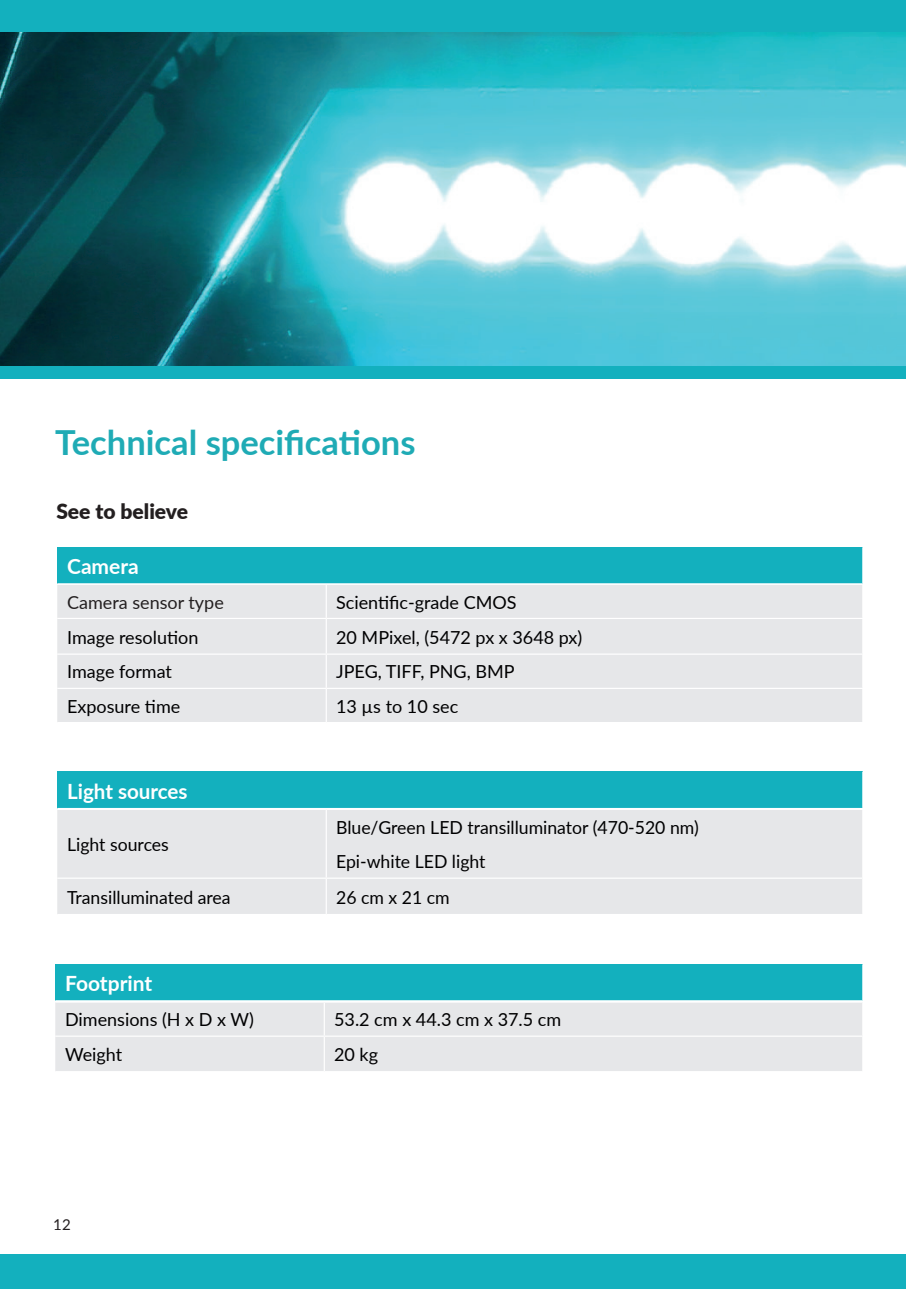
<style>
.page{position:relative;width:906px;height:1289px;background:#fff}
.page>*{position:absolute;margin:0;border:0;box-sizing:border-box;transform-origin:0 0}
.t1{font:700 34.5px "Lato";color:#1fabb5}
.t2{font:700 21px "Lato";color:#fff}
.t3{font:900 21px "Lato";color:#231f20}
.t4{font:18px/34.2px "Lato";color:#000001}
.t5{font:18px "Lato";color:#231f20}
.t6{font:15px "Lato";color:#231f20}
</style>
<div class="page">
<div style="left:0;top:0;width:906px;height:34px;background:#13b0be"></div>
<div style="left:0;top:1254px;width:906px;height:34px;background:#13b0be"></div>
<div style="left:0;top:366px;width:906px;height:12px;background:#13b0be"></div>
<img style="left:0;top:33px;width:906px;height:333px">
<div style="left:57px;top:585px;width:805px;height:137px;background:#e6e7e9"></div>
<hr style="left:326px;top:585px;width:1px;height:33px;background:#fff">
<hr style="left:57px;top:618px;width:269px;height:1px;background:#fff">
<hr style="left:326px;top:618px;width:537px;height:1px;background:#fff">
<hr style="left:326px;top:619px;width:1px;height:34px;background:#fff">
<hr style="left:57px;top:653px;width:269px;height:1px;background:#fff">
<hr style="left:326px;top:653px;width:537px;height:1px;background:#fff">
<hr style="left:326px;top:654px;width:1px;height:33px;background:#fff">
<hr style="left:57px;top:687px;width:269px;height:2px;background:#fff">
<hr style="left:326px;top:687px;width:537px;height:2px;background:#fff">
<hr style="left:326px;top:689px;width:1px;height:33px;background:#fff">
<div style="left:57px;top:547px;width:806px;height:37px;background:#13b0be"></div>
<hr style="left:862px;top:547px;width:1px;height:36px;background:#fff">
<hr style="left:57px;top:583px;width:806px;height:1px;background:#fff">
<div style="left:55px;top:964px;width:808px;height:36px;background:#13b0be"></div>
<hr style="left:862px;top:964px;width:1px;height:36px;background:#fff">
<div style="left:55px;top:1003px;width:807px;height:68px;background:#e6e7e9"></div>
<hr style="left:324px;top:1002px;width:1px;height:33px;background:#fff">
<hr style="left:55px;top:1035px;width:269px;height:1px;background:#fff">
<hr style="left:324px;top:1035px;width:539px;height:1px;background:#fff">
<hr style="left:324px;top:1036px;width:1px;height:35px;background:#fff">
<div style="left:57px;top:771px;width:806px;height:37px;background:#13b0be"></div>
<hr style="left:862px;top:771px;width:1px;height:37px;background:#fff">
<div style="left:57px;top:810px;width:805px;height:103px;background:#e6e7e9"></div>
<hr style="left:326px;top:810px;width:1px;height:67px;background:#fff">
<hr style="left:326px;top:878px;width:1px;height:35px;background:#fff">
<hr style="left:57px;top:877px;width:269px;height:1px;background:#fff">
<hr style="left:326px;top:877px;width:536px;height:1px;background:#fff">
<h1 class="t1" style="left:55px;top:417px;width:362px">Technical specifications</h1>
<p class="t3" style="left:56px;top:495px;width:133px">See to believe</p>
<p class="t2" style="left:67px;top:551px;width:73px">Camera</p>
<p class="t5" style="left:67px;top:589px;width:158px">Camera sensor type</p>
<p class="t4" style="left:336px;top:584px;width:182px">Scientific-grade CMOS</p>
<p class="t4" style="left:67px;top:619px;width:133px">Image resolution</p>
<p class="t4" style="left:336px;top:619px;width:248px">20 MPixel, (5472 px x 3648 px)</p>
<p class="t4" style="left:67px;top:654px;width:106px">Image format</p>
<p class="t4" style="left:336px;top:654px;width:180px">JPEG, TIFF, PNG, BMP</p>
<p class="t4" style="left:67px;top:688px;width:115px">Exposure time</p>
<p class="t4" style="left:336px;top:688px;width:124px">13 µs to 10 sec</p>
<p class="t2" style="left:67px;top:775px;width:122px">Light sources</p>
<p class="t4" style="left:67px;top:826px;width:103px">Light sources</p>
<p class="t4" style="left:336px;top:809px;width:364px">Blue/Green LED transilluminator (470-520 nm)<br>Epi-white LED light</p>
<p class="t4" style="left:67px;top:879px;width:165px">Transilluminated area</p>
<p class="t4" style="left:336px;top:879px;width:115px">26 cm x 21 cm</p>
<p class="t2" style="left:65px;top:967px;width:89px">Footprint</p>
<p class="t4" style="left:65px;top:1001px;width:190px">Dimensions (H x D x W)</p>
<p class="t4" style="left:334px;top:1001px;width:229px">53.2 cm x 44.3 cm x 37.5 cm</p>
<p class="t4" style="left:65px;top:1036px;width:59px">Weight</p>
<p class="t4" style="left:334px;top:1036px;width:45px">20 kg</p>
<p class="t6" style="left:53px;top:1213px;width:19px">12</p>
</div>
